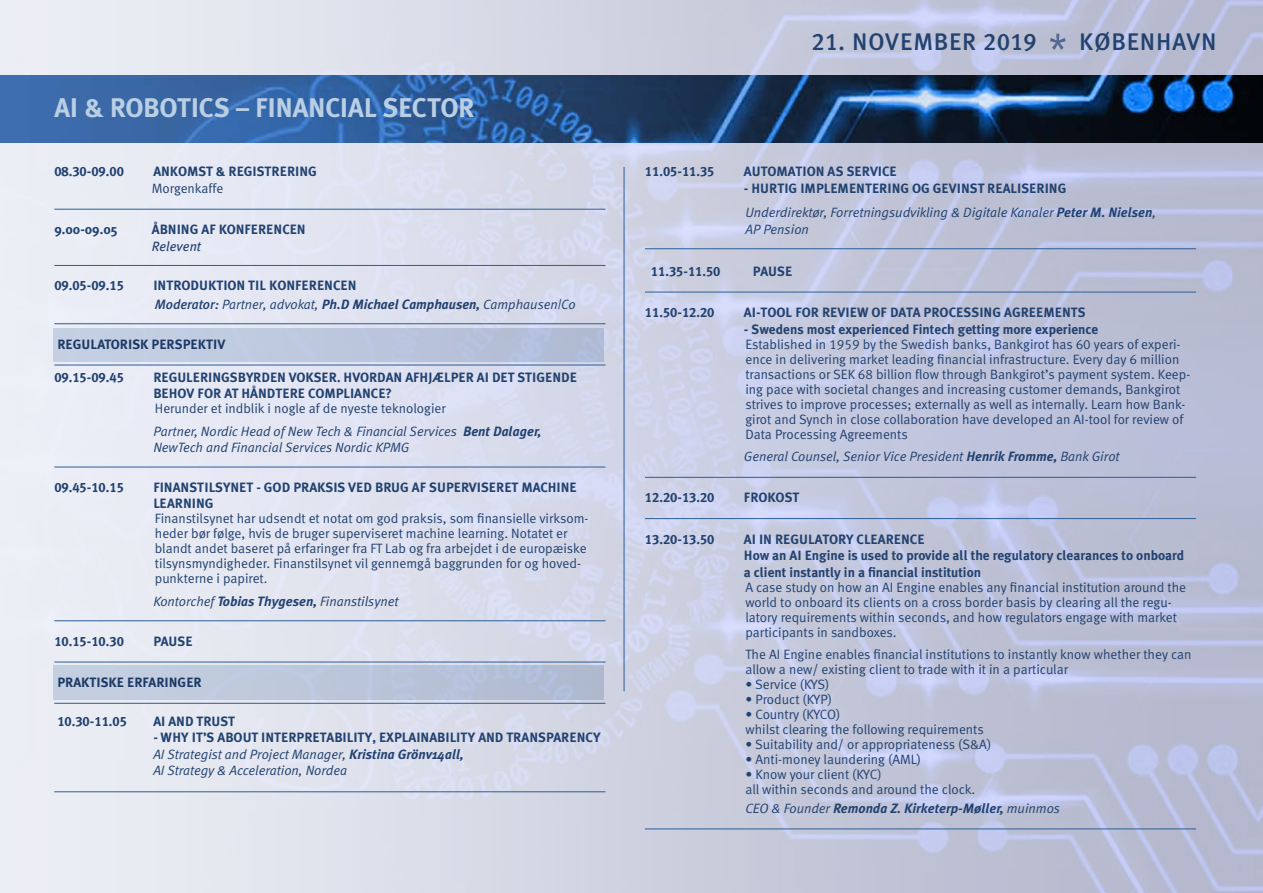
<style>
.page{position:relative;width:1263px;height:893px;background:#fff}
.page>*{position:absolute;margin:0;border:0;box-sizing:border-box;transform-origin:0 0}
.t1{font:700 27px "Meta Plus";letter-spacing:-.01em;color:#bbcfe4}
.t2{font:500 24px "Meta Plus";letter-spacing:.03em;color:#224270}
.t3{font:13.5px/15px "Meta Normal LF";color:#224270}
.t4{font:13.5px/16.5px "Meta Plus Bold Caps";color:#224270}
.t5{font:italic 13.5px/16.5px "Meta Normal LF";color:#224270}
.t6{font:700 13.5px/16.5px "Meta Plus";color:#224270}
.t7{font:italic 13.5px "Meta Plus Normal";color:#224270}
.t8{font:italic 700 13.5px "Meta Plus";color:#224270}
.t9{font:italic 13.5px "Meta Plus";color:#224270}
.s1{font-family:"Meta Medium LF"}
.s2{font-family:"Meta Plus";font-weight:700}
.s3{font-family:"Meta Plus Medium Caps";font-weight:400}
.s4{font-family:"Meta Normal LF";font-weight:400}
</style>
<div class="page">
<img style="left:0;top:0;width:1263px;height:893px">
<img style="left:0;top:75px;width:1263px;height:67px">
<svg style="left:1032px;top:651px;width:231px;height:242px;background:#b8bcd4"></svg>
<hr style="left:54px;top:209px;width:551px;height:1px;background:#2b5e97">
<hr style="left:54px;top:265px;width:551px;height:1px;background:#2b5e97">
<hr style="left:54px;top:323px;width:551px;height:1px;background:#2b5e97">
<hr style="left:54px;top:365px;width:551px;height:1px;background:#2b5e97">
<hr style="left:54px;top:467px;width:551px;height:1px;background:#2b5e97">
<hr style="left:54px;top:620px;width:551px;height:1px;background:#2b5e97">
<hr style="left:54px;top:662px;width:551px;height:1px;background:#2b5e97">
<hr style="left:54px;top:703px;width:551px;height:1px;background:#2b5e97">
<hr style="left:54px;top:791px;width:551px;height:1px;background:#2b5e97">
<hr style="left:645px;top:248px;width:551px;height:1px;background:#2b5e97">
<hr style="left:645px;top:292px;width:551px;height:1px;background:#2b5e97">
<hr style="left:645px;top:477px;width:551px;height:1px;background:#2b5e97">
<hr style="left:645px;top:518px;width:551px;height:1px;background:#2b5e97">
<hr style="left:645px;top:829px;width:551px;height:1px;background:#2b5e97">
<hr style="left:624px;top:167px;width:1px;height:524px;background:#2b5e97">
<svg style="left:1050px;top:34px;width:15px;height:16px"></svg>
<div style="left:53px;top:665px;width:551px;height:35px;background:linear-gradient(to right,#c6d1e1,#b0bbd3)"></div>
<div style="left:53px;top:328px;width:551px;height:34px;background:#bcc8de"></div>
<h1 class="t1" style="left:54px;top:92px;width:422px">AI &amp; ROBOTICS – FINANCIAL SECTOR</h1>
<p class="t4" style="left:54px;top:163px;width:71px">08.30-09.00</p>
<p class="t4" style="left:153px;top:163px;width:165px">ANKOMST &amp; REGISTRERING</p>
<p class="t3" style="left:152px;top:181px;width:73px">Morgenkaffe</p>
<p class="t6" style="left:54px;top:221px;width:65px">9.00-09.05</p>
<p class="t6" style="left:152px;top:221px;width:155px">ÅBNING AF KONFERENCEN</p>
<p class="t9" style="left:152px;top:238px;width:51px">Relevent</p>
<p class="t4" style="left:54px;top:277px;width:71px">09.05-09.15</p>
<p class="t4" style="left:153px;top:277px;width:205px">INTRODUKTION TIL KONFERENCEN</p>
<p class="t5" style="left:155px;top:296px;width:422px"><span class="s1">Moderator:</span> Partner, advokat, <span class="s2">Ph.D Michael Camphausen,</span> Camphausen|Co</p>
<p class="t6" style="left:57px;top:336px;width:170px">REGULATORISK PERSPEKTIV</p>
<p class="t4" style="left:54px;top:369px;width:71px">09.15-09.45</p>
<p class="t4" style="left:153px;top:369px;width:425px">REGULERINGSBYRDEN VOKSER. HVORDAN AFHJÆLPER AI DET STIGENDE<br>BEHOV FOR AT HÅNDTERE COMPLIANCE?</p>
<p class="t3" style="left:155px;top:401px;width:292px">Herunder et indblik i nogle af de nyeste teknologier</p>
<p class="t7" style="left:153px;top:423px;width:389px">Partner, Nordic Head of New Tech &amp; Financial Services <span class="s2">Bent Dalager,</span></p>
<p class="t5" style="left:153px;top:439px;width:258px">NewTech and Financial Services Nordic KPMG</p>
<p class="t4" style="left:54px;top:479px;width:71px">09.45-10.15</p>
<p class="t6" style="left:153px;top:479px;width:425px">FINANSTILSYNET - GOD PRAKSIS VED BRUG AF SUPERVISERET MACHINE<br>LEARNING</p>
<p class="t3" style="left:155px;top:511px;width:435px">Finanstilsynet har udsendt et notat om god praksis, som finansielle virksom&shy;heder bør følge, hvis de bruger superviseret machine learning. Notatet er blandt andet baseret på erfaringer fra FT Lab og fra arbejdet i de europæiske tilsynsmyndigheder. Finanstilsynet vil gennemgå baggrunden for og hoved&shy;punkterne i papiret.</p>
<p class="t5" style="left:153px;top:593px;width:247px">Kontorchef <span class="s2">Tobias Thygesen,</span> Finanstilsynet</p>
<p class="t4" style="left:54px;top:633px;width:71px">10.15-10.30</p>
<p class="t4" style="left:153px;top:633px;width:41px">PAUSE</p>
<p class="t4" style="left:57px;top:674px;width:146px">PRAKTISKE ERFARINGER</p>
<p class="t4" style="left:57px;top:713px;width:71px">10.30-11.05</p>
<p class="t4" style="left:153px;top:713px;width:83px">AI AND TRUST</p>
<p class="t4" style="left:153px;top:729px;width:449px">- WHY IT’S ABOUT INTERPRETABILITY, EXPLAINABILITY AND TRANSPARENCY</p>
<p class="t5" style="left:153px;top:746px;width:312px">AI Strategist and Project Manager, <span class="s2">Kristina Grönv14all,<br></span>AI Strategy &amp; Acceleration, Nordea</p>
<h2 class="t2" style="left:812px;top:27px;width:226px"><span class="s3">21</span>. NOVEMBER <span class="s3">2019</span></h2>
<h2 class="t2" style="left:1079px;top:27px;width:139px">KØBENHAVN</h2>
<p class="t4" style="left:645px;top:163px;width:71px">11.05-11.35</p>
<p class="t4" style="left:744px;top:163px;width:154px">AUTOMATION AS SERVICE</p>
<p class="t4" style="left:744px;top:180px;width:324px">- HURTIG IMPLEMENTERING OG GEVINST REALISERING</p>
<p class="t5" style="left:745px;top:204px;width:412px">Underdirektør, Forretningsudvikling &amp; Digitale Kanaler <span class="s2">Peter M. Nielsen</span>,<br>AP Pension</p>
<p class="t4" style="left:651px;top:263px;width:71px">11.35-11.50</p>
<p class="t4" style="left:753px;top:263px;width:41px">PAUSE</p>
<p class="t4" style="left:645px;top:304px;width:71px">11.50-12.20</p>
<p class="t4" style="left:744px;top:304px;width:343px">AI-TOOL FOR REVIEW OF DATA PROCESSING AGREEMENTS</p>
<p class="t6" style="left:744px;top:320px;width:356px">- Swedens most experienced Fintech getting more experience</p>
<p class="t3" style="left:745px;top:336px;width:446px">Established in 1959 by the Swedish banks, Bankgirot has 60 years of experi&shy;ence in delivering market leading financial infrastructure. Every day 6 million transactions or SEK 68 billion flow through Bankgirot’s payment system. Keep&shy;ing pace with societal changes and increasing customer demands, Bankgirot strives to improve processes; externally as well as internally. Learn how Bank&shy;girot and Synch in close collaboration have developed an AI-tool for review of Data Processing Agreements</p>
<p class="t5" style="left:744px;top:448px;width:377px">General Counsel, Senior Vice President <span class="s2">Henrik Fromme,</span> Bank Girot</p>
<p class="t4" style="left:645px;top:489px;width:71px">12.20-13.20</p>
<p class="t4" style="left:744px;top:489px;width:57px">FROKOST</p>
<p class="t4" style="left:645px;top:530px;width:71px">13.20-13.50</p>
<p class="t4" style="left:744px;top:530px;width:182px">AI IN REGULATORY CLEARENCE</p>
<p class="t6" style="left:744px;top:547px;width:442px">How an AI Engine is used to provide all the regulatory clearances to onboard a client instantly in a financial institution</p>
<p class="t3" style="left:745px;top:579px;width:442px">A case study on how an AI Engine enables any financial institution around the world to onboard its clients on a cross border basis by clearing all the regu&shy;latory requirements within seconds, and how regulators engage with market participants in sandboxes.</p>
<p class="t3" style="left:745px;top:647px;width:447px">The AI Engine enables financial institutions to instantly know whether they can allow a new/ existing client to trade with it in a particular</p>
<p class="t3" style="left:745px;top:677px;width:86px">• Service (KYS)</p>
<p class="t3" style="left:745px;top:692px;width:88px">• Product (KYP)</p>
<p class="t3" style="left:745px;top:707px;width:240px">• Country (KYCO)<br>whilst clearing the following requirements</p>
<p class="t3" style="left:745px;top:737px;width:247px">• Suitability and/ or appropriateness (S&amp;A)</p>
<p class="t3" style="left:745px;top:752px;width:177px">• Anti-money laundering (AML)</p>
<p class="t3" style="left:745px;top:767px;width:231px">• Know your client (KYC)<br>all within seconds and around the clock.</p>
<p class="t8" style="left:745px;top:800px;width:316px"><span class="s4">CEO &amp; Founder</span> Remonda Z. Kirketerp-Møller, <span class="s4">muinmos</span></p>
</div>
